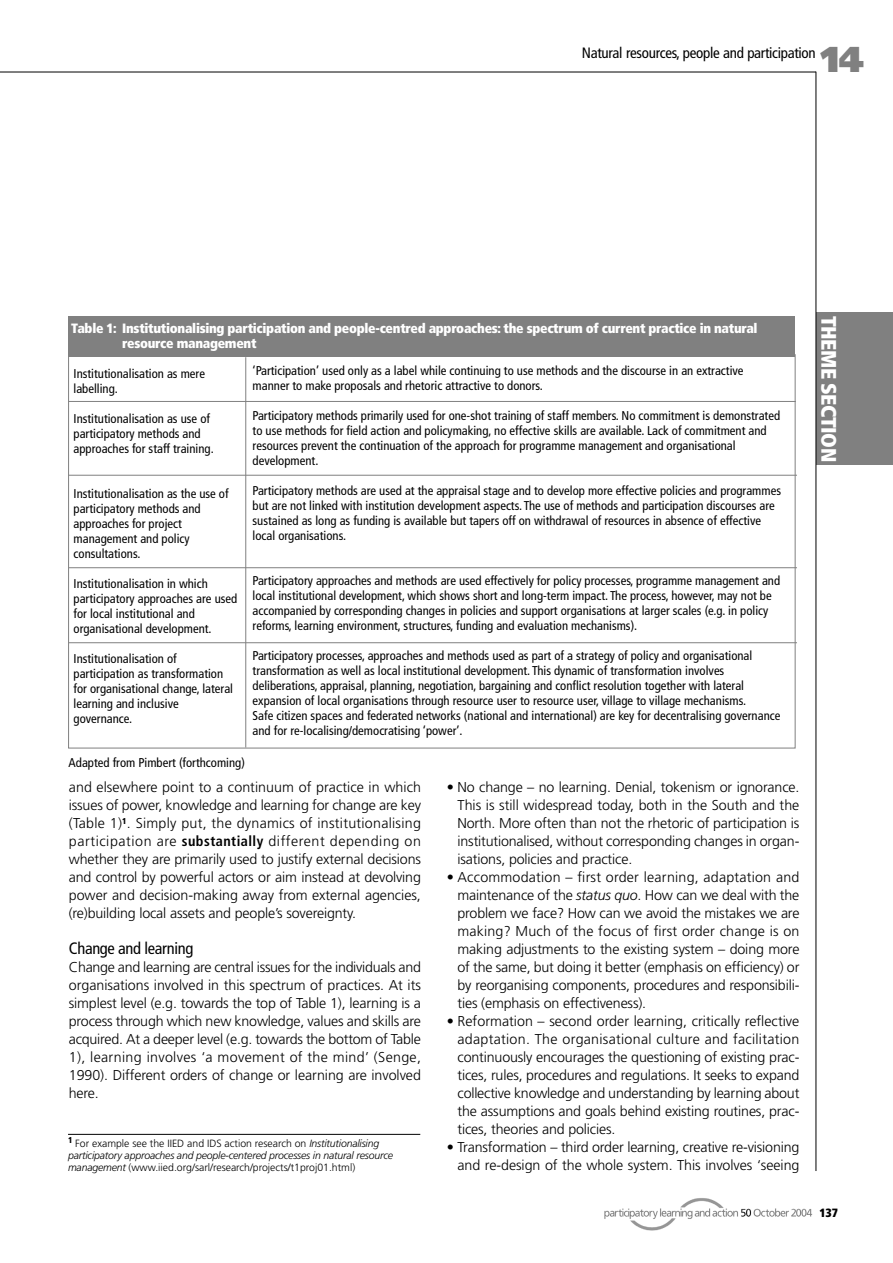
<style>
.page{position:relative;width:893px;height:1263px;background:#fff}
.page>*{position:absolute;margin:0;border:0;box-sizing:border-box;transform-origin:0 0}
.t1{font:900 36px "Frutiger";color:#808080}
.t2{font:900 condensed 21px "Frutiger";letter-spacing:-.02em;color:#fff}
.t3{font:condensed 16.5px "Frutiger";letter-spacing:-.02em;color:#000}
.t4{font:condensed 15px "Frutiger";letter-spacing:-.02em;color:#000}
.t5{font:300 14.25px/18px "Frutiger";letter-spacing:-.01em;color:#000;text-align:justify}
.t6{font:900 condensed 13.5px/15px "Frutiger";letter-spacing:-.02em;color:#fff}
.t7{font:condensed 12.75px/15px "Frutiger";color:#000}
.t8{font:900 condensed 12px "Frutiger";color:#000}
.t9{font:italic 300 10.5px/12px "Frutiger";letter-spacing:-.015em;color:#000}
.s1{font-weight:700;font-stretch:condensed}
.s2{font-style:normal}
.s3{font-style:italic}
</style>
<div class="page">
<div style="left:816px;top:313px;width:77px;height:152px;background:#808080"></div>
<hr style="left:816px;top:72px;width:1px;height:1099px;background:#000">
<hr style="left:0;top:72px;width:816px;height:1px;background:#000">
<img style="left:604px;top:1198px;width:209px;height:33px">
<hr style="left:68px;top:1134px;width:352px;height:1px;background:#000">
<div style="left:68px;top:317px;width:726px;height:40px;background:#808080"></div>
<hr style="left:69px;top:401px;width:727px;height:1px;background:#808080">
<hr style="left:245px;top:357px;width:1px;height:390px;background:#808080">
<hr style="left:69px;top:475px;width:728px;height:1px;background:#808080">
<hr style="left:69px;top:567px;width:728px;height:1px;background:#808080">
<hr style="left:69px;top:642px;width:728px;height:1px;background:#808080">
<p class="t4" style="left:582px;top:47px;width:235px">Natural resources, people and participation</p>
<h1 class="t1" style="left:821px;top:45px;width:45px">14</h1>
<p class="t6" style="left:122px;top:321px;width:637px;text-indent:-51px">Table 1: Institutionalising participation and people-centred approaches: the spectrum of current practice in natural resource management</p>
<p class="t7" style="left:74px;top:367px;width:133px">Institutionalisation as mere labelling.</p>
<p class="t7" style="left:74px;top:412px;width:142px">Institutionalisation as use of participatory methods and approaches for staff training.</p>
<p class="t7" style="left:74px;top:487px;width:157px">Institutionalisation as the use of participatory methods and approaches for project management and policy consultations.</p>
<p class="t7" style="left:74px;top:577px;width:165px">Institutionalisation in which participatory approaches are used for local institutional and organisational development.</p>
<p class="t7" style="left:74px;top:652px;width:161px">Institutionalisation of participation as transformation for organisational change, lateral learning and inclusive governance.</p>
<p class="t7" style="left:253px;top:364px;width:492px">‘Participation’ used only as a label while continuing to use methods and the discourse in an extractive manner to make proposals and rhetoric attractive to donors.</p>
<p class="t7" style="left:253px;top:409px;width:529px">Participatory methods primarily used for one-shot training of staff members. No commitment is demonstrated to use methods for field action and policymaking, no effective skills are available. Lack of commitment and resources prevent the continuation of the approach for programme management and organisational development.</p>
<p class="t7" style="left:253px;top:484px;width:530px">Participatory methods are used at the appraisal stage and to develop more effective policies and programmes but are not linked with institution development aspects. The use of methods and participation discourses are sustained as long as funding is available but tapers off on withdrawal of resources in absence of effective local organisations.</p>
<p class="t7" style="left:253px;top:574px;width:529px">Participatory approaches and methods are used effectively for policy processes, programme management and local institutional development, which shows short and long-term impact. The process, however, may not be accompanied by corresponding changes in policies and support organisations at larger scales (e.g. in policy reforms, learning environment, structures, funding and evaluation mechanisms).</p>
<p class="t7" style="left:253px;top:649px;width:529px">Participatory processes, approaches and methods used as part of a strategy of policy and organisational transformation as well as local institutional development. This dynamic of transformation involves deliberations, appraisal, planning, negotiation, bargaining and conflict resolution together with lateral expansion of local organisations through resource user to resource user, village to village mechanisms.<br>Safe citizen spaces and federated networks (national and international) are key for decentralising governance and for re-localising/democratising ‘power’.</p>
<p class="t7" style="left:69px;top:756px;width:178px">Adapted from Pimbert (forthcoming)</p>
<p class="t5" style="left:69px;top:779px;width:354px">and elsewhere point to a continuum of practice in which issues of power, knowledge and learning for change are key (Table 1)<sup>1</sup>. Simply put, the dynamics of institutionalising participation are <span class="s1">substantially</span> different depending on whether they are primarily used to justify external decisions and control by powerful actors or aim instead at devolving power and decision-making away from external agencies, (re)building local assets and people’s sovereignty.</p>
<p class="t3" style="left:69px;top:942px;width:126px">Change and learning</p>
<p class="t5" style="left:69px;top:959px;width:354px">Change and learning are central issues for the individuals and organisations involved in this spectrum of practices. At its simplest level (e.g. towards the top of Table 1), learning is a process through which new knowledge, values and skills are acquired. At a deeper level (e.g. towards the bottom of Table 1), learning involves ‘a movement of the mind’ (Senge, 1990). Different orders of change or learning are involved here.</p>
<p class="t9" style="left:68px;top:1138px;width:327px"><sup>1</sup> <span class="s2">For example see the IIED and IDS action research on</span> Institutionalising participatory approaches and people-centered processes in natural resource management <span class="s2">(www.iied.org/sarl/research/projects/t1proj01.html)</span></p>
<p class="t5" style="left:458px;top:779px;width:343px;text-indent:-11px">• No change – no learning. Denial, tokenism or ignorance.<br>This is still widespread today, both in the South and the North. More often than not the rhetoric of participation is institutionalised, without corresponding changes in organ&shy;isations, policies and practice.</p>
<p class="t5" style="left:458px;top:869px;width:343px;text-indent:-11px">• Accommodation – first order learning, adaptation and maintenance of the <span class="s3">status quo</span>. How can we deal with the problem we face? How can we avoid the mistakes we are making? Much of the focus of first order change is on making adjustments to the existing system – doing more of the same, but doing it better (emphasis on efficiency) or by reorganising components, procedures and responsibili&shy;ties (emphasis on effectiveness).</p>
<p class="t5" style="left:458px;top:1013px;width:343px;text-indent:-11px">• Reformation – second order learning, critically reflective adaptation. The organisational culture and facilitation continuously encourages the questioning of existing prac&shy;tices, rules, procedures and regulations. It seeks to expand collective knowledge and understanding by learning about the assumptions and goals behind existing routines, prac&shy;tices, theories and policies.</p>
<p class="t5" style="left:447px;top:1139px;width:354px;text-align:right">• Transformation – third order learning, creative re-visioning and re-design of the whole system. This involves ‘seeing</p>
<h2 class="t2" style="left:837px;top:316px;width:148px;rotate:90deg">THEME SECTION</h2>
<p class="t8" style="left:819px;top:1208px;width:20px">137</p>
</div>
